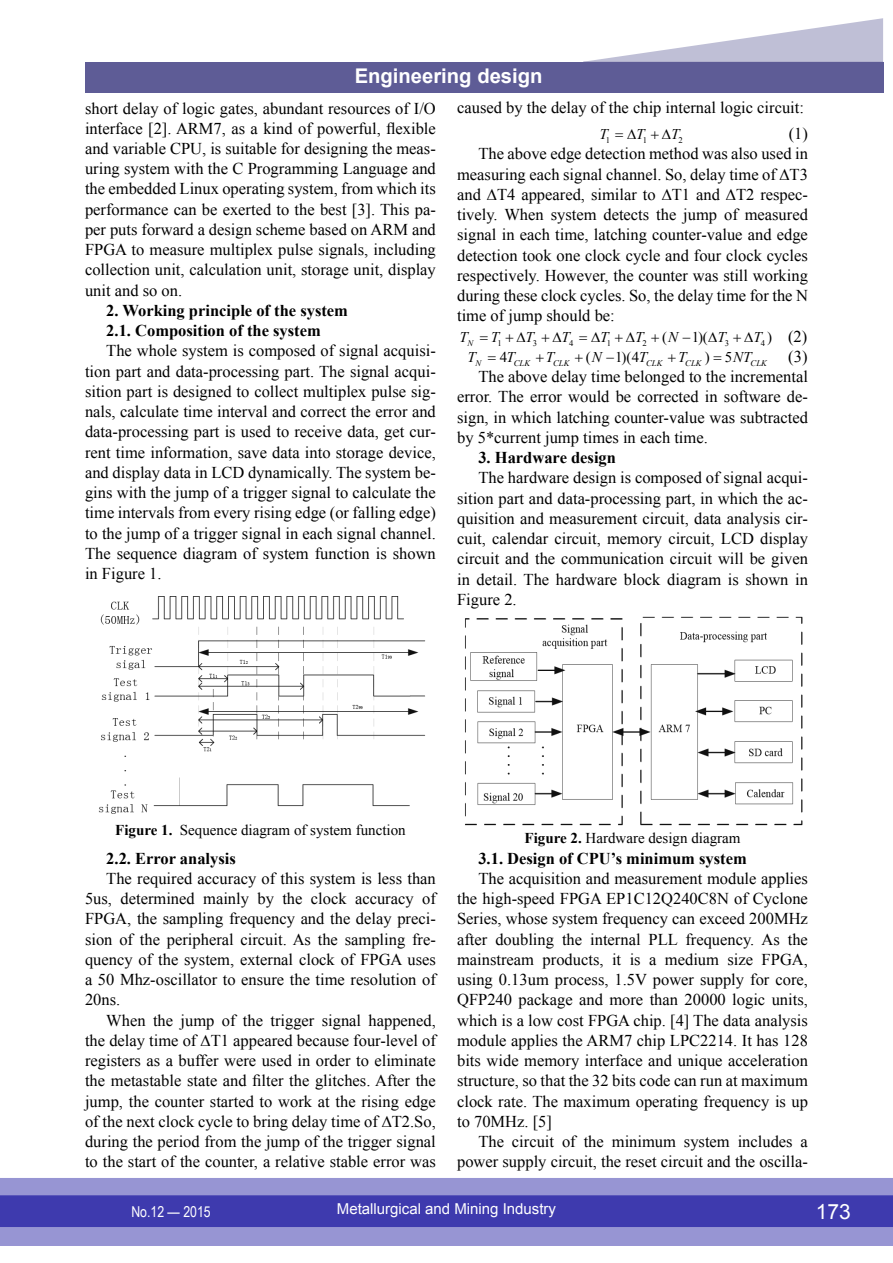
<style>
.page{position:relative;width:893px;height:1263px;background:#fff}
.page>*{position:absolute;margin:0;border:0;box-sizing:border-box;transform-origin:0 0}
.t1{font:21px "Arial";color:#fff}
.t2{font:700 20.25px "Arial";color:#fff}
.t3{font:16.5px/20.2px "Times New Roman";color:#000;text-align:justify}
.t4{font:700 16.5px/20.2px "Times New Roman";color:#000}
.t5{font:15px "Times New Roman";color:#000}
.t6{font:15px "Arial";color:#fff}
.t7{font:15px "Arial Narrow";color:#fff}
.t8{font:italic 14.85px "Times New Roman";color:#000}
.t9{font:14.85px "Times New Roman";color:#000}
.t10{font:italic 8.55px "Times New Roman";letter-spacing:.005em;color:#000}
.t11{font:8.55px "Times New Roman";color:#000}
.s1{font-style:italic}
.s2{font-style:normal}
.s3{font-weight:700}
</style>
<div class="page">
<div style="left:0;top:1178px;width:893px;height:68px;background:#9795d3"></div>
<div style="left:0;top:1195px;width:893px;height:32px;background:#3e3aae;border:2px solid #3e3aae"></div>
<div style="left:85px;top:62px;width:798px;height:30px;background:#5e5c96"></div>
<svg style="left:583px;top:18px;width:300px;height:44px"></svg>
<img style="left:98px;top:596px;width:328px;height:218px">
<img style="left:465px;top:616px;width:338px;height:210px">
<p class="t2" style="left:355px;top:62px;width:189px">Engineering design</p>
<p class="t3" style="left:85px;top:98px;width:352px">short delay of logic gates, abundant resources of I/O interface [2]. ARM7, as a kind of powerful, flexible and variable CPU, is suitable for designing the meas&shy;uring system with the C Programming Language and the embedded Linux operating system, from which its performance can be exerted to the best [3]. This pa&shy;per puts forward a design scheme based on ARM and FPGA to measure multiplex pulse signals, including collection unit, calculation unit, storage unit, display unit and so on.</p>
<p class="t4" style="left:106px;top:300px;width:243px">2. Working principle of the system<br>2.1. Composition of the system</p>
<p class="t3" style="left:85px;top:341px;width:352px;text-indent:21px">The whole system is composed of signal acquisi&shy;tion part and data-processing part. The signal acqui&shy;sition part is designed to collect multiplex pulse sig&shy;nals, calculate time interval and correct the error and data-processing part is used to receive data, get cur&shy;rent time information, save data into storage device, and display data in LCD dynamically. The system be&shy;gins with the jump of a trigger signal to calculate the time intervals from every rising edge (or falling edge) to the jump of a trigger signal in each signal channel.<br>The sequence diagram of system function is shown in Figure 1.</p>
<p class="t3" style="left:457px;top:98px;width:348px">caused by the delay of the chip internal logic circuit:</p>
<p class="t8" style="left:599px;top:124px;width:10px">T</p>
<p class="t8" style="left:627px;top:124px;width:19px">∆T</p>
<p class="t8" style="left:662px;top:124px;width:19px">∆T</p>
<p class="t11" style="left:606px;top:134px;width:6px">1</p>
<p class="t11" style="left:643px;top:134px;width:6px">1</p>
<p class="t11" style="left:679px;top:134px;width:6px">2</p>
<p class="t3" style="left:789px;top:123px;width:21px">(1)</p>
<p class="t3" style="left:478px;top:143px;width:331px">The above edge detection method was also used in</p>
<p class="t3" style="left:457px;top:164px;width:352px">measuring each signal channel. So, delay time of ∆T3</p>
<p class="t3" style="left:457px;top:184px;width:352px">and ∆T4 appeared, similar to ∆T1 and ∆T2 respec-</p>
<p class="t3" style="left:457px;top:204px;width:352px">tively. When system detects the jump of measured</p>
<p class="t3" style="left:457px;top:224px;width:352px">signal in each time, latching counter-value and edge</p>
<p class="t3" style="left:457px;top:245px;width:352px">detection took one clock cycle and four clock cycles</p>
<p class="t3" style="left:457px;top:265px;width:352px">respectively. However, the counter was still working</p>
<p class="t3" style="left:457px;top:285px;width:352px">during these clock cycles. So, the delay time for the N</p>
<p class="t3" style="left:457px;top:305px;width:159px">time of jump should be:</p>
<p class="t11" style="left:497px;top:337px;width:6px">1</p>
<p class="t11" style="left:533px;top:337px;width:6px">3</p>
<p class="t11" style="left:569px;top:337px;width:6px">4</p>
<p class="t11" style="left:607px;top:337px;width:6px">1</p>
<p class="t11" style="left:643px;top:337px;width:6px">2</p>
<p class="t11" style="left:725px;top:337px;width:6px">3</p>
<p class="t11" style="left:761px;top:337px;width:6px">4</p>
<p class="t8" style="left:460px;top:326px;width:10px">T</p>
<p class="t8" style="left:491px;top:326px;width:10px">T</p>
<p class="t10" style="left:467px;top:337px;width:7px">N</p>
<p class="t3" style="left:788px;top:326px;width:21px">(2)</p>
<p class="t9" style="left:586px;top:347px;width:63px">(<span class="s1">N</span> −1)(4<span class="s1">T</span></p>
<p class="t8" style="left:516px;top:326px;width:19px">∆T</p>
<p class="t8" style="left:552px;top:326px;width:19px">∆T</p>
<p class="t8" style="left:591px;top:326px;width:19px">∆T</p>
<p class="t8" style="left:626px;top:326px;width:19px">∆T</p>
<p class="t8" style="left:662px;top:326px;width:65px"><span class="s2">(</span>N − ∆T</p>
<p class="t8" style="left:744px;top:326px;width:29px">∆T <span class="s2">)</span></p>
<p class="t9" style="left:692px;top:327px;width:18px">1)(</p>
<p class="t8" style="left:468px;top:347px;width:10px">T</p>
<p class="t8" style="left:546px;top:347px;width:10px">T</p>
<p class="t8" style="left:678px;top:347px;width:10px">T</p>
<p class="t10" style="left:475px;top:357px;width:7px">N</p>
<p class="t10" style="left:514px;top:357px;width:18px">CLK</p>
<p class="t10" style="left:553px;top:357px;width:18px">CLK</p>
<p class="t10" style="left:646px;top:357px;width:18px">CLK</p>
<p class="t10" style="left:685px;top:357px;width:18px">CLK</p>
<p class="t10" style="left:750px;top:357px;width:18px">CLK</p>
<p class="t3" style="left:788px;top:346px;width:21px">(3)</p>
<p class="t3" style="left:478px;top:366px;width:331px">The above delay time belonged to the incremental</p>
<p class="t3" style="left:457px;top:386px;width:352px">error. The error would be corrected in software de-</p>
<p class="t3" style="left:457px;top:407px;width:352px">sign, in which latching counter-value was subtracted</p>
<p class="t3" style="left:457px;top:427px;width:252px">by 5*current jump times in each time.</p>
<p class="t4" style="left:478px;top:447px;width:139px">3. Hardware design</p>
<p class="t3" style="left:457px;top:467px;width:352px;text-indent:21px">The hardware design is composed of signal acqui&shy;sition part and data-processing part, in which the ac&shy;quisition and measurement circuit, data analysis cir&shy;cuit, calendar circuit, memory circuit, LCD display circuit and the communication circuit will be given in detail. The hardware block diagram is shown in Figure 2.</p>
<p class="t9" style="left:500px;top:347px;width:17px">4<span class="s1">T</span></p>
<p class="t9" style="left:705px;top:347px;width:48px">) 5<span class="s1">NT</span></p>
<p class="t5" style="left:115px;top:820px;width:292px"><span class="s3">Figure 1.</span> Sequence diagram of system function</p>
<p class="t4" style="left:106px;top:847px;width:131px">2.2. Error analysis</p>
<p class="t3" style="left:85px;top:868px;width:352px;text-indent:21px">The required accuracy of this system is less than 5us, determined mainly by the clock accuracy of FPGA, the sampling frequency and the delay preci&shy;sion of the peripheral circuit. As the sampling fre&shy;quency of the system, external clock of FPGA uses a 50 Mhz-oscillator to ensure the time resolution of 20ns.</p>
<p class="t3" style="left:85px;top:1010px;width:352px;text-indent:21px">When the jump of the trigger signal happened, the delay time of ∆T1 appeared because four-level of registers as a buffer were used in order to eliminate the metastable state and filter the glitches. After the jump, the counter started to work at the rising edge of the next clock cycle to bring delay time of ∆T2.So, during the period from the jump of the trigger signal to the start of the counter, a relative stable error was</p>
<p class="t5" style="left:525px;top:828px;width:217px"><span class="s3">Figure 2.</span> Hardware design diagram</p>
<p class="t4" style="left:478px;top:847px;width:270px">3.1. Design of CPU’s minimum system</p>
<p class="t3" style="left:457px;top:868px;width:352px;text-indent:21px">The acquisition and measurement module applies the high-speed FPGA EP1C12Q240C8N of Cyclone Series, whose system frequency can exceed 200MHz after doubling the internal PLL frequency. As the mainstream products, it is a medium size FPGA, using 0.13um process, 1.5V power supply for core, QFP240 package and more than 20000 logic units, which is a low cost FPGA chip. [4] The data analysis module applies the ARM7 chip LPC2214. It has 128 bits wide memory interface and unique acceleration structure, so that the 32 bits code can run at maximum clock rate. The maximum operating frequency is up to 70MHz. [5]</p>
<p class="t3" style="left:457px;top:1131px;width:352px;text-align:right">The circuit of the minimum system includes a power supply circuit, the reset circuit and the oscilla-</p>
<p class="t7" style="left:131px;top:1200px;width:81px">No.12 — 2015</p>
<p class="t6" style="left:337px;top:1199px;width:221px">Metallurgical and Mining Industry</p>
<p class="t1" style="left:816px;top:1197px;width:37px">173</p>
</div>
